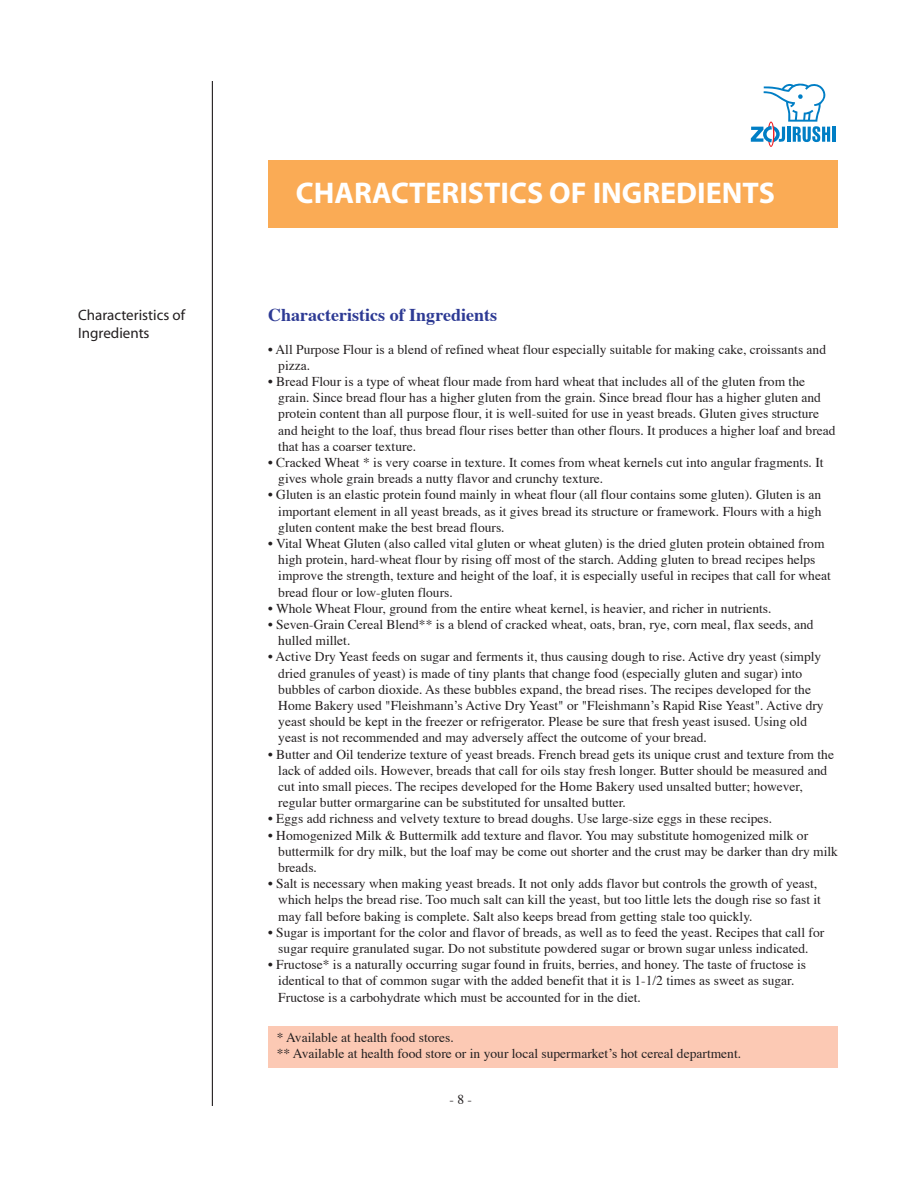
<style>
.page{position:relative;width:919px;height:1188px;background:#fff}
.page>*{position:absolute;margin:0;border:0;box-sizing:border-box;transform-origin:0 0}
.t1{font:700 30px "Myriad";color:#fff}
.t2{font:700 18px "Times";color:#2d3a94}
.t3{font:15px/18px "Myriad";color:#231f20}
.t4{font:13.5px/16.2px "Times";color:#231f20}
</style>
<div class="page">
<hr style="left:212px;top:81px;width:1px;height:1025px;background:#231f20">
<svg style="left:832px;top:127px;width:3px;height:15px"></svg>
<svg style="left:750px;top:83px;width:79px;height:59px"></svg>
<div style="left:268px;top:160px;width:568px;height:68px;background:#faab55"></div>
<div style="left:268px;top:1026px;width:569px;height:41px;background:#fcc9b4"></div>
<p class="t3" style="left:78px;top:306px;width:108px">Characteristics of<br>Ingredients</p>
<h1 class="t1" style="left:296px;top:177px;width:480px">CHARACTERISTICS OF INGREDIENTS</h1>
<h2 class="t2" style="left:268px;top:303px;width:230px">Characteristics of Ingredients</h2>
<p class="t4" style="left:278px;top:342px;width:549px;text-indent:-10px">• All Purpose Flour is a blend of refined wheat flour especially suitable for making cake, croissants and pizza.</p>
<p class="t4" style="left:278px;top:374px;width:558px;text-indent:-10px">• Bread Flour is a type of wheat flour made from hard wheat that includes all of the gluten from the grain. Since bread flour has a higher gluten from the grain. Since bread flour has a higher gluten and protein content than all purpose flour, it is well-suited for use in yeast breads. Gluten gives structure and height to the loaf, thus bread flour rises better than other flours. It produces a higher loaf and bread that has a coarser texture.</p>
<p class="t4" style="left:278px;top:455px;width:546px;text-indent:-10px">• Cracked Wheat * is very coarse in texture. It comes from wheat kernels cut into angular fragments. It gives whole grain breads a nutty flavor and crunchy texture.</p>
<p class="t4" style="left:278px;top:487px;width:544px;text-align:justify;text-indent:-10px">• Gluten is an elastic protein found mainly in wheat flour (all flour contains some gluten). Gluten is an important element in all yeast breads, as it gives bread its structure or framework. Flours with a high gluten content make the best bread flours.</p>
<p class="t4" style="left:278px;top:536px;width:553px;text-indent:-10px">• Vital Wheat Gluten (also called vital gluten or wheat gluten) is the dried gluten protein obtained from high protein, hard-wheat flour by rising off most of the starch. Adding gluten to bread recipes helps improve the strength, texture and height of the loaf, it is especially useful in recipes that call for wheat bread flour or low-gluten flours.</p>
<p class="t4" style="left:268px;top:601px;width:504px">• Whole Wheat Flour, ground from the entire wheat kernel, is heavier, and richer in nutrients.</p>
<p class="t4" style="left:278px;top:617px;width:536px;text-indent:-10px">• Seven-Grain Cereal Blend** is a blend of cracked wheat, oats, bran, rye, corn meal, flax seeds, and hulled millet.</p>
<p class="t4" style="left:278px;top:649px;width:546px;text-indent:-10px">• Active Dry Yeast feeds on sugar and ferments it, thus causing dough to rise. Active dry yeast (simply dried granules of yeast) is made of tiny plants that change food (especially gluten and sugar) into bubbles of carbon dioxide. As these bubbles expand, the bread rises. The recipes developed for the Home Bakery used "Fleishmann’s Active Dry Yeast" or "Fleishmann’s Rapid Rise Yeast". Active dry yeast should be kept in the freezer or refrigerator. Please be sure that fresh yeast isused. Using old yeast is not recommended and may adversely affect the outcome of your bread.</p>
<p class="t4" style="left:278px;top:747px;width:557px;text-indent:-10px">• Butter and Oil tenderize texture of yeast breads. French bread gets its unique crust and texture from the lack of added oils. However, breads that call for oils stay fresh longer. Butter should be measured and cut into small pieces. The recipes developed for the Home Bakery used unsalted butter; however, regular butter ormargarine can be substituted for unsalted butter.</p>
<p class="t4" style="left:268px;top:811px;width:505px">• Eggs add richness and velvety texture to bread doughs. Use large-size eggs in these recipes.</p>
<p class="t4" style="left:278px;top:828px;width:561px;text-indent:-10px">• Homogenized Milk &amp; Buttermilk add texture and flavor. You may substitute homogenized milk or buttermilk for dry milk, but the loaf may be come out shorter and the crust may be darker than dry milk breads.</p>
<p class="t4" style="left:278px;top:876px;width:544px;text-indent:-10px">• Salt is necessary when making yeast breads. It not only adds flavor but controls the growth of yeast, which helps the bread rise. Too much salt can kill the yeast, but too little lets the dough rise so fast it may fall before baking is complete. Salt also keeps bread from getting stale too quickly.</p>
<p class="t4" style="left:268px;top:925px;width:557px;text-align:center">• Sugar is important for the color and flavor of breads, as well as to feed the yeast. Recipes that call for sugar require granulated sugar. Do not substitute powdered sugar or brown sugar unless indicated.</p>
<p class="t4" style="left:278px;top:957px;width:529px;text-indent:-10px">• Fructose* is a naturally occurring sugar found in fruits, berries, and honey. The taste of fructose is identical to that of common sugar with the added benefit that it is 1-1/2 times as sweet as sugar.<br>Fructose is a carbohydrate which must be accounted for in the diet.</p>
<p class="t4" style="left:277px;top:1030px;width:465px">* Available at health food stores.<br>** Available at health food store or in your local supermarket’s hot cereal department.</p>
<p class="t4" style="left:449px;top:1092px;width:24px">- 8 -</p>
</div>
